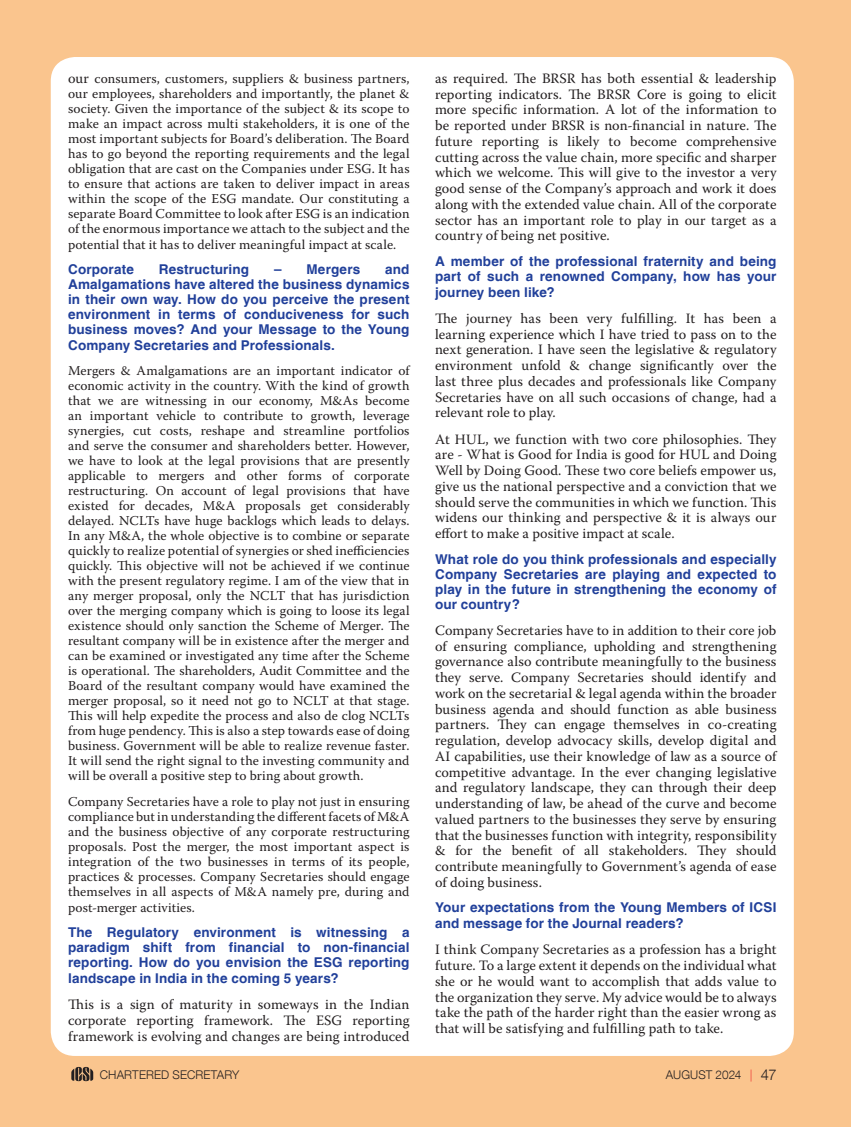
<style>
.page{position:relative;width:851px;height:1127px;background:#fff}
.page>*{position:absolute;margin:0;border:0;box-sizing:border-box;transform-origin:0 0}
.t1{font:14.25px/15.8px "Warnock Pro";letter-spacing:.005em;color:#231f20;text-align:justify}
.t2{font:13.5px/15px "Warnock Pro";letter-spacing:.01em;color:#231f20;text-align:justify}
.List_Paragraph{font:700 13.5px/15.1px "Helvetica";letter-spacing:.01em;color:#21409a;text-align:justify}
.t3{font:300 12px "Helvetica Neue LT Com";letter-spacing:.01em;color:#231f20}
.s1{font-size:14.25px}
.s2{font-family:"Helvetica Neue LT Std";color:#ed1c24}
.s3{font-size:15px}
</style>
<div class="page">
<div style="left:0;top:0;width:850px;height:1127px;background:#fac58e"></div>
<div style="left:51px;top:57px;width:742px;height:999px;background:#fff;border-radius:24px"></div>
<svg style="left:71px;top:1067px;width:22px;height:14px"></svg>
<p class="t2" style="left:68px;top:71px;width:343px"><span class="s1">our</span> consumers, customers, suppliers &amp; business partners, our employees, shareholders and importantly, the planet &amp; society. Given the importance of the subject &amp; its scope to make an impact across multi stakeholders, it is one of the most important subjects for Board’s deliberation. The Board has to go beyond the reporting requirements and the legal obligation that are cast on the Companies under ESG. It has to ensure that actions are taken to deliver impact in areas within the scope of the ESG mandate. Our constituting a separate Board Committee to look after ESG is an indication of the enormous importance we attach to the subject and the potential that it has to deliver meaningful impact at scale.</p>
<p class="List_Paragraph" style="left:68px;top:262px;width:67px">Corporate</p>
<p class="List_Paragraph" style="left:159px;top:262px;width:92px">Restructuring</p>
<p class="List_Paragraph" style="left:274px;top:262px;width:88px">– Mergers</p>
<p class="List_Paragraph" style="left:68px;top:262px;width:343px;text-indent:317px">and Amalgamations have altered the business dynamics in their own way. How do you perceive the present environment in terms of conduciveness for such business moves? And your Message to the Young Company Secretaries and Professionals.</p>
<p class="t2" style="left:68px;top:363px;width:343px">Mergers &amp; Amalgamations are an important indicator of economic activity in the country. With the kind of growth that we are witnessing in our economy, M&amp;As become an important vehicle to contribute to growth, leverage synergies, cut costs, reshape and streamline portfolios and serve the consumer and shareholders better. However, we have to look at the legal provisions that are presently applicable to mergers and other forms of corporate restructuring. On account of legal provisions that have existed for decades, M&amp;A proposals get considerably delayed. NCLTs have huge backlogs which leads to delays.<br>In any M&amp;A, the whole objective is to combine or separate quickly to realize potential of synergies or shed inefficiencies quickly. This objective will not be achieved if we continue with the present regulatory regime. I am of the view that in any merger proposal, only the NCLT that has jurisdiction over the merging company which is going to loose its legal existence should only sanction the Scheme of Merger. The resultant company will be in existence after the merger and can be examined or investigated any time after the Scheme is operational. The shareholders, Audit Committee and the Board of the resultant company would have examined the merger proposal, so it need not go to NCLT at that stage.<br>This will help expedite the process and also de clog NCLTs from huge pendency. This is also a step towards ease of doing business. Government will be able to realize revenue faster.<br>It will send the right signal to the investing community and will be overall a positive step to bring about growth.</p>
<p class="t2" style="left:68px;top:794px;width:343px">Company Secretaries have a role to play not just in ensuring compliance but in understanding the different facets of M&amp;A and the business objective of any corporate restructuring proposals. Post the merger, the most important aspect is integration of the two businesses in terms of its people, practices &amp; processes. Company Secretaries should engage themselves in all aspects of M&amp;A namely pre, during and post-merger activities.</p>
<p class="List_Paragraph" style="left:68px;top:925px;width:343px">The Regulatory environment is witnessing a paradigm shift from financial to non-financial reporting. How do you envision the ESG reporting landscape in India in the coming 5 years?</p>
<p class="t1" style="left:68px;top:996px;width:343px">This is a sign of maturity in someways in the Indian corporate reporting framework. The ESG reporting framework is evolving and changes are being introduced</p>
<p class="t1" style="left:435px;top:70px;width:343px">as required. The BRSR has both essential &amp; leadership reporting indicators. The BRSR Core is going to elicit more specific information. A lot of the information to be reported under BRSR is non-financial in nature. The future reporting is likely to become comprehensive cutting across the value chain, more specific and sharper which we welcome. This will give to the investor a very good sense of the Company’s approach and work it does along with the extended value chain. All of the corporate sector has an important role to play in our target as a country of being net positive.</p>
<p class="List_Paragraph" style="left:435px;top:253px;width:343px">A member of the professional fraternity and being part of such a renowned Company, how has your journey been like?</p>
<p class="t1" style="left:435px;top:310px;width:343px">The journey has been very fulfilling. It has been a learning experience which I have tried to pass on to the next generation. I have seen the legislative &amp; regulatory environment unfold &amp; change significantly over the last three plus decades and professionals like Company Secretaries have on all such occasions of change, had a relevant role to play.</p>
<p class="t1" style="left:435px;top:431px;width:343px">At HUL, we function with two core philosophies. They are - What is Good for India is good for HUL and Doing Well by Doing Good. These two core beliefs empower us, give us the national perspective and a conviction that we should serve the communities in which we function. This widens our thinking and perspective &amp; it is always our effort to make a positive impact at scale.</p>
<p class="List_Paragraph" style="left:435px;top:551px;width:343px">What role do you think professionals and especially Company Secretaries are playing and expected to play in the future in strengthening the economy of our country?</p>
<p class="t1" style="left:435px;top:622px;width:343px">Company Secretaries have to in addition to their core job of ensuring compliance, upholding and strengthening governance also contribute meaningfully to the business they serve. Company Secretaries should identify and work on the secretarial &amp; legal agenda within the broader business agenda and should function as able business partners. They can engage themselves in co-creating regulation, develop advocacy skills, develop digital and AI capabilities, use their knowledge of law as a source of competitive advantage. In the ever changing legislative and regulatory landscape, they can through their deep understanding of law, be ahead of the curve and become valued partners to the businesses they serve by ensuring that the businesses function with integrity, responsibility &amp; for the benefit of all stakeholders. They should contribute meaningfully to Government’s agenda of ease of doing business.</p>
<p class="List_Paragraph" style="left:435px;top:900px;width:343px;line-height:15.8px">Your expectations from the Young Members of ICSI and message for the Journal readers?</p>
<p class="t1" style="left:435px;top:941px;width:343px">I think Company Secretaries as a profession has a bright future. To a large extent it depends on the individual what she or he would want to accomplish that adds value to the organization they serve. My advice would be to always take the path of the harder right than the easier wrong as that will be satisfying and fulfilling path to take.</p>
<p class="t3" style="left:100px;top:1067px;width:141px">CHARTERED SECRETARY</p>
<p class="t3" style="left:665px;top:1068px;width:112px">AUGUST 2024 <span class="s2">|</span> <span class="s3">47</span></p>
</div>
